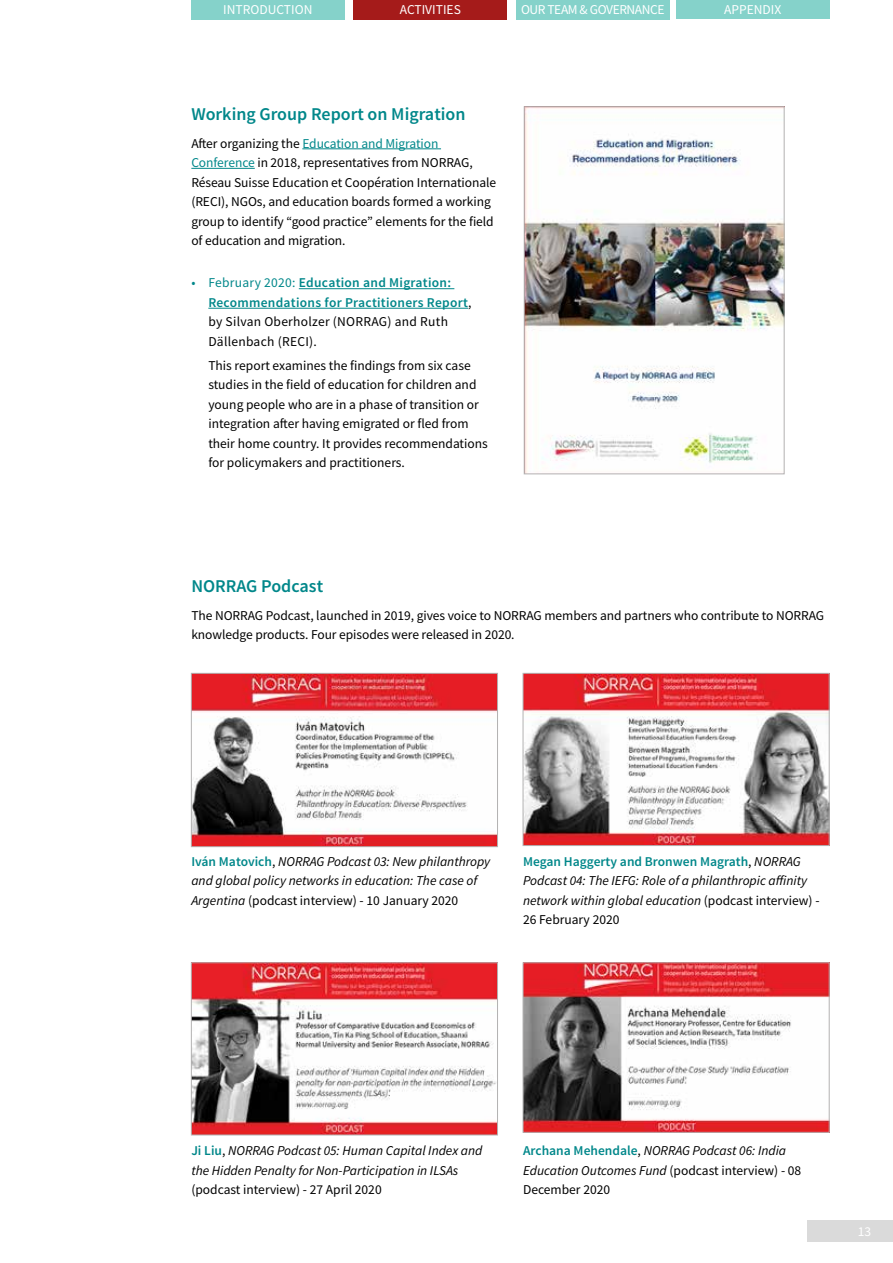
<style>
.page{position:relative;width:893px;height:1263px;background:#fff}
.page>*{position:absolute;margin:0;border:0;box-sizing:border-box;transform-origin:0 0}
.t1{font:600 18px "Source Sans Pro";color:#00878a}
.t2{font:13.5px/19.5px "Source Sans Pro";letter-spacing:-.005em;color:#000}
.t3{font:italic 13.5px/19.5px "Source Sans Pro";color:#000}
.t4{font:600 13.5px/19.5px "Source Sans Pro";letter-spacing:.02em;color:#00878a}
.t5{font:13.5px "Source Sans Pro";color:#fff}
.t6{font:13.5px "Source Sans Pro";letter-spacing:-.03em;color:#fff}
.s1{color:#00878a}
.s2{font-weight:400}
.s3{font-weight:400;color:#000}
.s4{font-weight:600;font-style:normal;color:#00878a}
.s5{font-style:normal}
</style>
<div class="page">
<div style="left:808px;top:1220px;width:85px;height:22px;background:#dadada"></div>
<div style="left:354px;top:0;width:153px;height:19px;background:#a51b1a"></div>
<div style="left:191px;top:0;width:153px;height:19px;background:#85d2ca"></div>
<div style="left:516px;top:0;width:153px;height:19px;background:#85d2ca"></div>
<div style="left:676px;top:0;width:153px;height:19px;background:#85d2ca"></div>
<hr style="left:302px;top:148px;width:139px;height:1px;background:#00878a">
<hr style="left:191px;top:168px;width:64px;height:1px;background:#00878a">
<hr style="left:299px;top:288px;width:155px;height:1px;background:#00878a">
<hr style="left:208px;top:308px;width:260px;height:1px;background:#00878a">
<img style="left:526px;top:108px;width:256px;height:364px">
<div style="left:524px;top:106px;width:260px;height:368px;border:1px solid #b3b2b2"></div>
<img style="left:193px;top:675px;width:303px;height:170px">
<div style="left:191px;top:673px;width:307px;height:174px;border:1px solid #b3b2b2"></div>
<img style="left:193px;top:964px;width:303px;height:169px">
<div style="left:191px;top:962px;width:307px;height:173px;border:1px solid #b3b2b2"></div>
<img style="left:525px;top:675px;width:303px;height:169px">
<div style="left:523px;top:673px;width:307px;height:173px;border:1px solid #b3b2b2"></div>
<img style="left:525px;top:964px;width:303px;height:167px">
<div style="left:523px;top:962px;width:307px;height:171px;border:1px solid #b3b2b2"></div>
<p class="t5" style="left:223px;top:1px;width:91px">INTRODUCTION</p>
<p class="t5" style="left:400px;top:1px;width:63px">ACTIVITIES</p>
<p class="t6" style="left:521px;top:1px;width:145px">OUR TEAM &amp; GOVERNANCE</p>
<p class="t5" style="left:724px;top:1px;width:59px">APPENDIX</p>
<h1 class="t1" style="left:191px;top:102px;width:276px">Working Group Report on Migration</h1>
<p class="t2" style="left:191px;top:133px;width:306px">After organizing the <span class="s1">Education and Migration Conference</span> in 2018, representatives from NORRAG, Réseau Suisse Education et Coopération Internationale (RECI), NGOs, and education boards formed a working group to identify “good practice” elements for the field of education and migration.</p>
<p class="t4" style="left:208px;top:273px;width:265px;text-indent:-17px"><span class="s2">• February 2020:</span> Education and Migration:<br>Recommendations for Practitioners Report<span class="s3">, by Silvan Oberholzer (NORRAG) and Ruth Dällenbach (RECI).</span></p>
<p class="t2" style="left:208px;top:355px;width:281px">This report examines the findings from six case studies in the field of education for children and young people who are in a phase of transition or integration after having emigrated or fled from their home country. It provides recommendations for policymakers and practitioners.</p>
<h1 class="t1" style="left:191px;top:574px;width:133px">NORRAG Podcast</h1>
<p class="t2" style="left:191px;top:605px;width:634px">The NORRAG Podcast, launched in 2019, gives voice to NORRAG members and partners who contribute to NORRAG knowledge products. Four episodes were released in 2020.</p>
<p class="t3" style="left:191px;top:852px;width:300px"><span class="s4">Iván Matovich</span><span class="s5">,</span> NORRAG Podcast 03: New philanthropy and global policy networks in education: The case of<br>Argentina <span class="s5">(podcast interview) - 10 January 2020</span></p>
<p class="t3" style="left:523px;top:852px;width:298px"><span class="s4">Megan Haggerty and Bronwen Magrath</span><span class="s5">,</span> NORRAG Podcast 04: The IEFG: Role of a philanthropic affinity network within global education <span class="s5">(podcast interview) - 26 February 2020</span></p>
<p class="t3" style="left:191px;top:1141px;width:293px"><span class="s4">Ji Liu</span><span class="s5">,</span> NORRAG Podcast 05: Human Capital Index and the Hidden Penalty for Non-Participation in ILSAs</p>
<p class="t2" style="left:191px;top:1180px;width:192px">(podcast interview) - 27 April 2020</p>
<p class="t3" style="left:523px;top:1141px;width:280px"><span class="s4">Archana Mehendale</span><span class="s5">,</span> NORRAG Podcast 06: India<br>Education Outcomes Fund <span class="s5">(podcast interview) - 08<br>December 2020</span></p>
<p class="t5" style="left:858px;top:1223px;width:15px">13</p>
</div>
